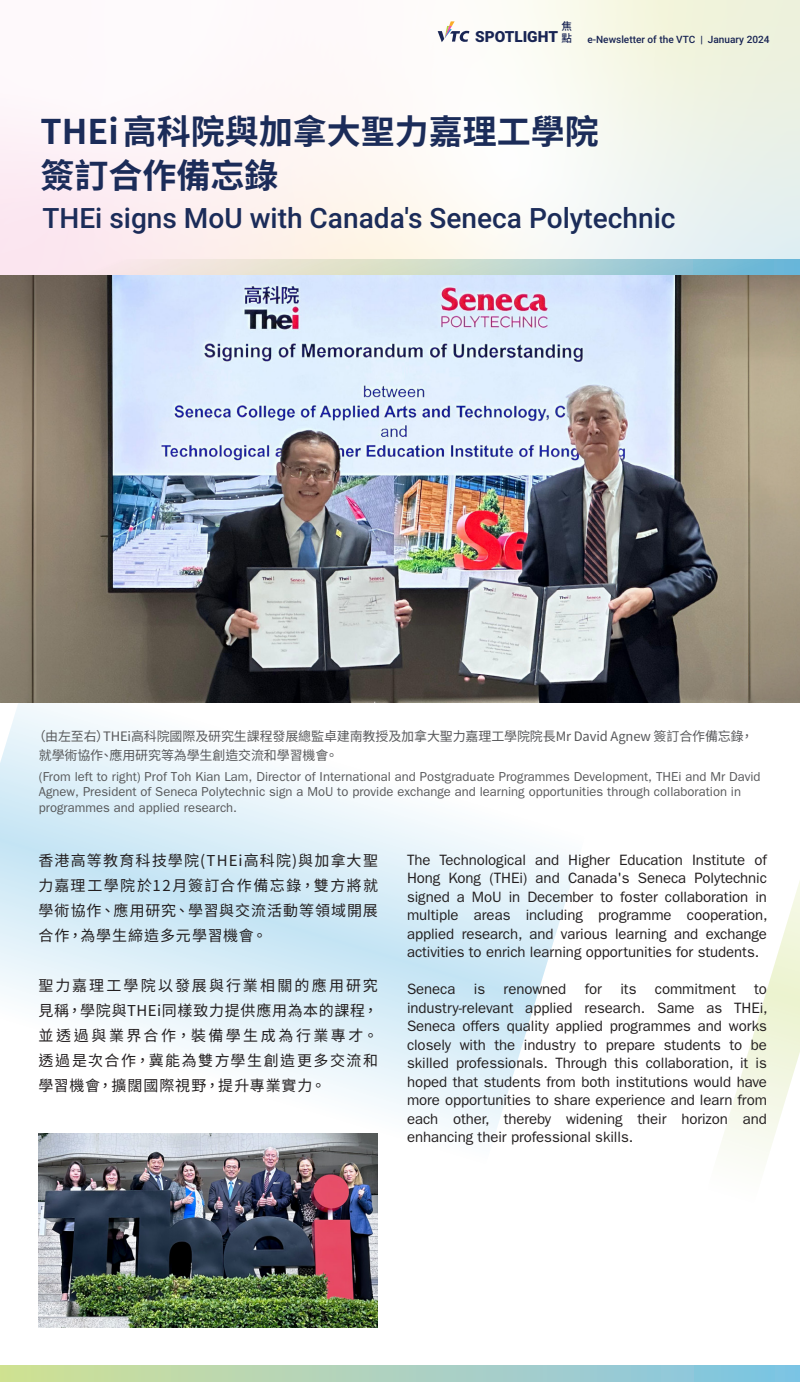
<style>
.page{position:relative;width:800px;height:1382px;background:#fff}
.page>*{position:absolute;margin:0;border:0;box-sizing:border-box;transform-origin:0 0}
.t1{font:700 34px/43.8px "Noto Sans CJ Ktc";color:#1b2c59}
.t2{font:500 28px "Roboto";color:#1b2c59}
.t3{font:900 15.3px "Roboto";color:#192554}
.t4{font:15px/18.5px "ITC Franklin Gothic Std";letter-spacing:-.005em;color:#231f20;text-align:justify}
.t5{font:15px/25px "Noto Sans CJ Ktc";letter-spacing:.08em;color:#231f20;text-align:justify}
.t6{font:13px/15.6px "ITC Franklin Gothic Std";color:#58595b}
.t7{font:13px/19px "Noto Sans CJ Ktc";letter-spacing:-.01em;color:#58595b}
.t8{font:500 10.6px/12px "Noto Sans CJ Ktc";color:#192554}
.t9{font:500 10.1px "Roboto";color:#192554}
</style>
<div class="page">
<img style="left:38px;top:1168px;width:340px;height:160px">
<svg style="left:0;top:0;width:800px;height:260px"></svg>
<svg style="left:720px;top:881px;width:80px;height:281px"></svg>
<svg style="left:0;top:702px;width:587px;height:466px"></svg>
<svg style="left:0;top:1365px;width:800px;height:1px"></svg>
<div style="left:0;top:1366px;width:800px;height:16px;background:linear-gradient(to right,#d4e096,#82c3e7)"></div>
<svg style="left:438px;top:21px;width:31px;height:21px"></svg>
<svg style="left:0;top:260px;width:800px;height:16px"></svg>
<img style="left:0;top:276px;width:800px;height:426px">
<p class="t3" style="left:475px;top:26px;width:84px">SPOTLIGHT</p>
<p class="t8" style="left:562px;top:20px;width:12px">焦點</p>
<p class="t9" style="left:587px;top:32px;width:184px">e-Newsletter of the VTC | January 2024</p>
<h1 class="t1" style="left:41px;top:111px;width:560px">THEi高科院與加拿大聖力嘉理工學院簽訂合作備忘錄</h1>
<h2 class="t2" style="left:42px;top:199px;width:635px">THEi signs MoU with Canada's Seneca Polytechnic</h2>
<p class="t7" style="left:39px;top:727px;width:716px;text-indent:-6px">（由左至右）THEi高科院國際及研究生課程發展總監卓建南教授及加拿大聖力嘉理工學院院長Mr David Agnew 簽訂合作備忘錄，就學術協作、應用研究等為學生創造交流和學習機會。</p>
<p class="t6" style="left:39px;top:769px;width:723px">(From left to right) Prof Toh Kian Lam, Director of International and Postgraduate Programmes Development, THEi and Mr David<br>Agnew, President of Seneca Polytechnic sign a MoU to provide exchange and learning opportunities through collaboration in programmes and applied research.</p>
<p class="t4" style="left:407px;top:850px;width:362px">The Technological and Higher Education Institute of Hong Kong (THEi) and Canada's Seneca Polytechnic signed a MoU in December to foster collaboration in multiple areas including programme cooperation, applied research, and various learning and exchange activities to enrich learning opportunities for students.</p>
<p class="t4" style="left:407px;top:980px;width:362px">Seneca is renowned for its commitment to industry-relevant applied research. Same as THEi, Seneca offers quality applied programmes and works closely with the industry to prepare students to be skilled professionals. Through this collaboration, it is hoped that students from both institutions would have more opportunities to share experience and learn from each other, thereby widening their horizon and enhancing their professional skills.</p>
<p class="t5" style="left:38px;top:849px;width:341px">香港高等教育科技學院(THEi高科院)與加拿大聖力嘉理工學院於12月簽訂合作備忘錄，雙方將就學術協作、應用研究、學習與交流活動等領域開展合作，為學生締造多元學習機會。</p>
<p class="t5" style="left:38px;top:974px;width:341px">聖力嘉理工學院以發展與行業相關的應用研究見稱，學院與THEi同樣致力提供應用為本的課程，並透過與業界合作，裝備學生成為行業專才。透過是次合作，冀能為雙方學生創造更多交流和學習機會，擴闊國際視野，提升專業實力。</p>
</div>
